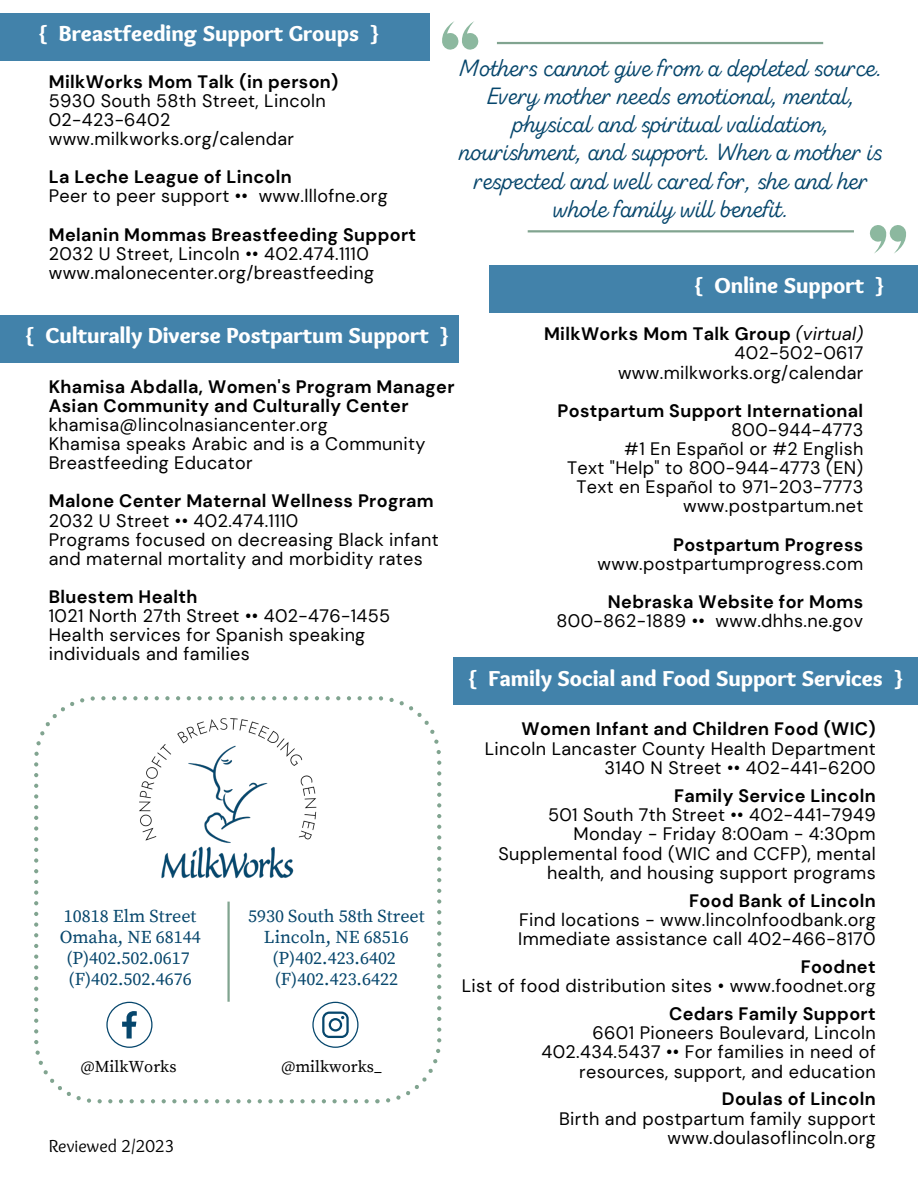
<style>
.page{position:relative;width:918px;height:1188px;background:#fff}
.page>*{position:absolute;margin:0;border:0;box-sizing:border-box;transform-origin:0 0}
.t1{font:23.4px/28.2px "Zing Script Rust R Base";color:#06466c;text-align:center}
.t2{font:900 22.5px "Sukar";color:#fff}
.t3{font:18px/19.2px "DM Sans";letter-spacing:.02em;color:#000;text-align:right}
.t4{font:700 18px/19.2px "DM Sans";letter-spacing:.02em;color:#000}
.t5{font:18px/21px "Source Serif Pro";color:#06466c;text-align:center}
.t6{font:18px "Sukar Regular";color:#000}
.t7{font:16.5px "Source Serif Pro";color:#000}
.s1{font-weight:700}
.s2{font-style:italic}
</style>
<div class="page">
<div style="left:0;top:13px;width:430px;height:47px;background:#4282aa"></div>
<div style="left:490px;top:265px;width:428px;height:47px;background:#4282aa"></div>
<div style="left:0;top:315px;width:458px;height:47px;background:#4282aa"></div>
<div style="left:453px;top:658px;width:465px;height:47px;background:#4282aa"></div>
<svg style="left:442px;top:21px;width:37px;height:29px"></svg>
<svg style="left:869px;top:225px;width:37px;height:29px"></svg>
<hr style="left:497px;top:42px;width:326px;height:2px;background:#81a490">
<hr style="left:528px;top:230px;width:326px;height:2px;background:#81a490">
<svg style="left:34px;top:696px;width:407px;height:407px"></svg>
<img style="left:134px;top:704px;width:188px;height:188px">
<hr style="left:227px;top:902px;width:3px;height:100px;background:#81a490">
<svg style="left:106px;top:1002px;width:47px;height:46px"></svg>
<svg style="left:312px;top:1002px;width:47px;height:46px"></svg>
<p class="t2" style="left:39px;top:20px;width:342px">{ Breastfeeding Support Groups }</p>
<p class="t4" style="left:49px;top:72px;width:291px">MilkWorks Mom Talk (in person)</p>
<p class="t3" style="left:49px;top:91px;width:278px;text-align:left">5930 South 58th Street, Lincoln<br>02-423-6402 www.milkworks.org/calendar</p>
<p class="t4" style="left:49px;top:168px;width:245px">La Leche League of Lincoln</p>
<p class="t3" style="left:49px;top:187px;width:341px">Peer to peer support •• www.lllofne.org</p>
<p class="t4" style="left:49px;top:225px;width:369px">Melanin Mommas Breastfeeding Support</p>
<p class="t3" style="left:49px;top:244px;width:327px;text-align:left">2032 U Street, Lincoln •• 402.474.1110 www.malonecenter.org/breastfeeding</p>
<p class="t1" style="left:459px;top:56px;width:425px">Mothers cannot give from a depleted source.<br>Every mother needs emotional, mental, physical and spiritual validation, nourishment, and support. When a mother is respected and well cared for, she and her whole family will benefit.</p>
<p class="t2" style="left:694px;top:273px;width:192px">{ Online Support }</p>
<p class="t3" style="left:544px;top:325px;width:321px"><span class="s1">MilkWorks Mom Talk Group</span> <span class="s2">(virtual)<br></span>402-502-0617 www.milkworks.org/calendar</p>
<p class="t4" style="left:558px;top:401px;width:307px">Postpartum Support International</p>
<p class="t3" style="left:567px;top:420px;width:298px">800-944-4773<br>#1 En Español or #2 English<br>Text "Help" to 800-944-4773 (EN)<br>Text en Español to 971-203-7773 www.postpartum.net</p>
<p class="t4" style="left:673px;top:535px;width:192px">Postpartum Progress</p>
<p class="t3" style="left:597px;top:554px;width:267px">www.postpartumprogress.com</p>
<p class="t4" style="left:608px;top:592px;width:257px">Nebraska Website for Moms</p>
<p class="t3" style="left:557px;top:611px;width:308px">800-862-1889 •• www.dhhs.ne.gov</p>
<p class="t2" style="left:25px;top:323px;width:426px">{ Culturally Diverse Postpartum Support }</p>
<p class="t4" style="left:49px;top:377px;width:407px">Khamisa Abdalla, Women's Program Manager<br>Asian Community and Culturally Center</p>
<p class="t3" style="left:49px;top:415px;width:378px;text-align:left">khamisa@lincolnasiancenter.org<br>Khamisa speaks Arabic and is a Community<br>Breastfeeding Educator</p>
<p class="t4" style="left:49px;top:492px;width:387px">Malone Center Maternal Wellness Program</p>
<p class="t3" style="left:49px;top:511px;width:391px;text-align:left">2032 U Street •• 402.474.1110<br>Programs focused on decreasing Black infant and maternal mortality and morbidity rates</p>
<p class="t4" style="left:49px;top:587px;width:150px">Bluestem Health</p>
<p class="t3" style="left:49px;top:606px;width:343px;text-align:left">1021 North 27th Street •• 402-476-1455<br>Health services for Spanish speaking individuals and families</p>
<p class="t5" style="left:60px;top:906px;width:142px">10818 Elm Street<br>Omaha, NE 68144 (P)402.502.0617 (F)402.502.4676</p>
<p class="t5" style="left:248px;top:906px;width:178px">5930 South 58th Street<br>Lincoln, NE 68516 (P)402.423.6402 (F)402.423.6422</p>
<p class="t7" style="left:81px;top:1057px;width:97px">@MilkWorks</p>
<p class="t7" style="left:282px;top:1057px;width:102px">@milkworks_</p>
<p class="t6" style="left:49px;top:1136px;width:127px">Reviewed 2/2023</p>
<p class="t2" style="left:468px;top:665px;width:437px">{ Family Social and Food Support Services }</p>
<p class="t4" style="left:522px;top:720px;width:356px">Women Infant and Children Food (WIC)</p>
<p class="t3" style="left:485px;top:739px;width:392px">Lincoln Lancaster County Health Department<br>3140 N Street •• 402-441-6200</p>
<p class="t4" style="left:674px;top:786px;width:203px">Family Service Lincoln</p>
<p class="t3" style="left:499px;top:805px;width:379px">501 South 7th Street •• 402-441-7949<br>Monday - Friday 8:00am - 4:30pm Supplemental food (WIC and CCFP), mental health, and housing support programs</p>
<p class="t4" style="left:689px;top:891px;width:188px">Food Bank of Lincoln</p>
<p class="t3" style="left:518px;top:910px;width:359px;text-align:left">Find locations - www.lincolnfoodbank.org<br>Immediate assistance call 402-466-8170</p>
<p class="t4" style="left:801px;top:957px;width:76px">Foodnet</p>
<p class="t3" style="left:462px;top:976px;width:415px">List of food distribution sites • www.foodnet.org</p>
<p class="t4" style="left:669px;top:1004px;width:208px">Cedars Family Support</p>
<p class="t3" style="left:542px;top:1023px;width:336px">6601 Pioneers Boulevard, Lincoln<br>402.434.5437 •• For families in need of resources, support, and education</p>
<p class="t4" style="left:722px;top:1090px;width:155px">Doulas of Lincoln</p>
<p class="t3" style="left:559px;top:1109px;width:318px">Birth and postpartum family support www.doulasoflincoln.org</p>
</div>
